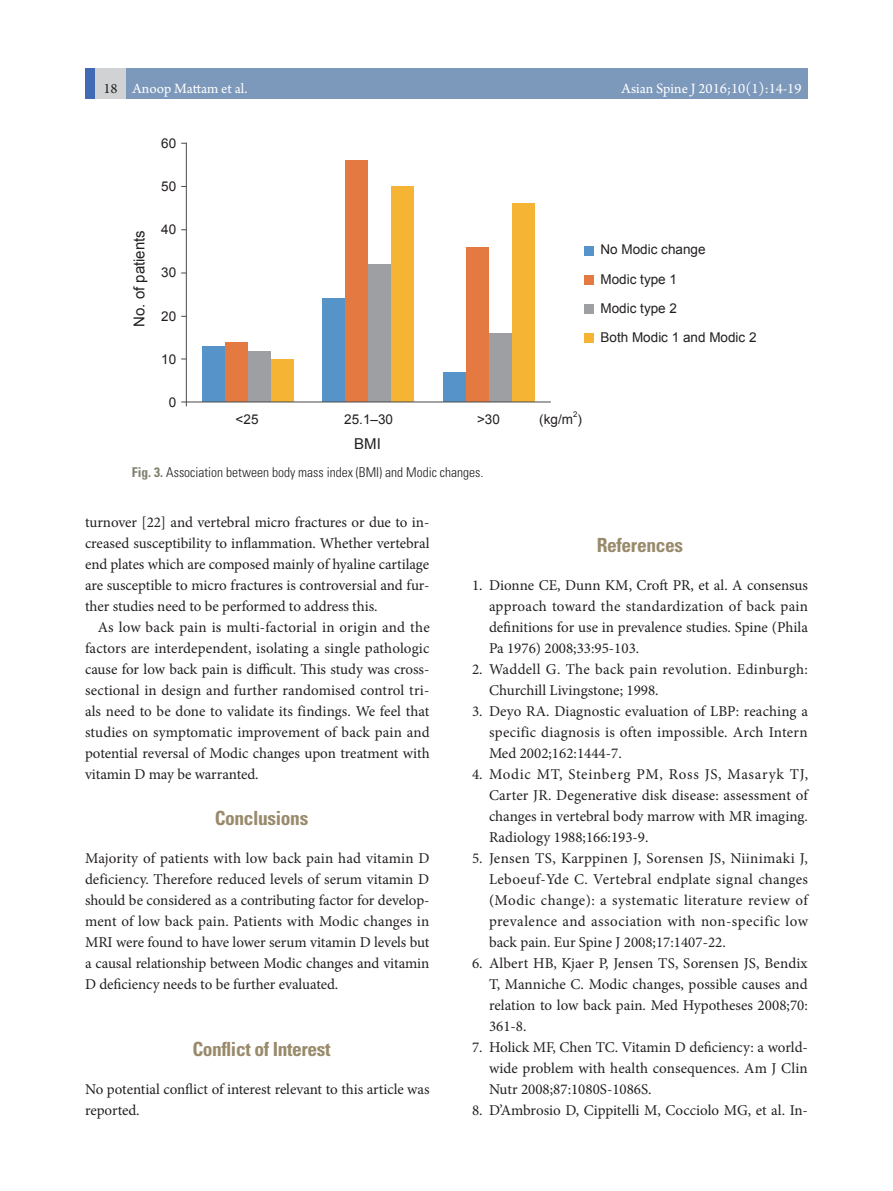
<style>
.page{position:relative;width:893px;height:1191px;background:#fff}
.page>*{position:absolute;margin:0;border:0;box-sizing:border-box;transform-origin:0 0}
.본문_대제목{font:700 condensed 19.5px "Univers LT Std";letter-spacing:-.02em;color:#998a6b}
.참고문헌_1-9{font:15px/21px "Minion Pro";color:#231f20;text-align:justify}
.본문_내용{font:15px/21px "Minion Pro";letter-spacing:-.005em;color:#231f20;text-align:justify}
.본문_내용_첫문단{font:15px/21px "Minion Pro";letter-spacing:-.005em;color:#231f20;text-align:justify}
.t1{font:15px "Arno Pro";color:#fff}
.t2{font:15px "Arial";color:#231f20}
.t3{font:13.5px "Arial";color:#231f20}
.표_그림설명{font:300 condensed 13.5px "Univers LT Std";color:#231f20}
.t4{font:7.8px "Arial";color:#231f20}
.s1{color:#231f20}
.s2{font-weight:700;color:#82806e}
</style>
<div class="page">
<div style="left:85px;top:68px;width:58px;height:31px;background:#d1d2d4"></div>
<div style="left:126px;top:68px;width:682px;height:31px;background:#7c98bb"></div>
<div style="left:85px;top:68px;width:10px;height:31px;background:#406ab4"></div>
<div style="left:585px;top:246px;width:9px;height:10px;background:#5593c8"></div>
<div style="left:585px;top:275px;width:9px;height:10px;background:#e47941"></div>
<div style="left:585px;top:304px;width:9px;height:9px;background:#9d9fa3"></div>
<div style="left:585px;top:333px;width:9px;height:9px;background:#f6b435"></div>
<hr style="left:186px;top:143px;width:1px;height:263px;background:#4b4c4d">
<div style="left:202px;top:346px;width:23px;height:56px;background:#5593c8"></div>
<div style="left:225px;top:342px;width:23px;height:60px;background:#e47941"></div>
<div style="left:248px;top:351px;width:23px;height:51px;background:#9d9fa3"></div>
<div style="left:271px;top:359px;width:23px;height:43px;background:#f6b435"></div>
<div style="left:322px;top:298px;width:23px;height:104px;background:#5593c8"></div>
<div style="left:345px;top:160px;width:23px;height:242px;background:#e47941"></div>
<div style="left:368px;top:264px;width:23px;height:138px;background:#9d9fa3"></div>
<div style="left:391px;top:186px;width:23px;height:216px;background:#f6b435"></div>
<div style="left:443px;top:372px;width:23px;height:30px;background:#5593c8"></div>
<div style="left:466px;top:247px;width:23px;height:155px;background:#e47941"></div>
<div style="left:489px;top:334px;width:23px;height:68px;background:#9d9fa3"></div>
<div style="left:512px;top:204px;width:23px;height:198px;background:#f6b435"></div>
<hr style="left:181px;top:401px;width:370px;height:1px;background:#4b4c4d">
<p class="t1" style="left:103px;top:80px;width:146px"><span class="s1">18</span> Anoop Mattam et al.</p>
<p class="t1" style="left:621px;top:80px;width:182px">Asian Spine J 2016;10(1):14-19</p>
<p class="t2" style="left:130px;top:327px;width:98px;rotate:-90deg">No. of patients</p>
<p class="t3" style="left:161px;top:134px;width:17px">60</p>
<p class="t3" style="left:161px;top:177px;width:17px">50</p>
<p class="t3" style="left:161px;top:220px;width:17px">40</p>
<p class="t3" style="left:161px;top:264px;width:17px">30</p>
<p class="t3" style="left:161px;top:307px;width:17px">20</p>
<p class="t3" style="left:161px;top:350px;width:17px">10</p>
<p class="t3" style="left:169px;top:393px;width:9px">0</p>
<p class="t3" style="left:236px;top:410px;width:24px">&lt;25</p>
<p class="t3" style="left:344px;top:410px;width:50px">25.1–30</p>
<p class="t2" style="left:354px;top:434px;width:28px">BMI</p>
<p class="t3" style="left:477px;top:410px;width:24px">&gt;30</p>
<p class="표_그림설명" style="left:132px;top:464px;width:353px"><span class="s2">Fig. 3.</span> Association between body mass index (BMI) and Modic changes.</p>
<p class="t3" style="left:600px;top:241px;width:107px">No Modic change</p>
<p class="t3" style="left:600px;top:270px;width:78px">Modic type 1</p>
<p class="t3" style="left:600px;top:299px;width:78px">Modic type 2</p>
<p class="t3" style="left:600px;top:329px;width:158px">Both Modic 1 and Modic 2</p>
<p class="t4" style="left:573px;top:409px;width:6px">2</p>
<p class="t3" style="left:539px;top:410px;width:44px">(kg/m )</p>
<p class="본문_내용" style="left:85px;top:511px;width:346px">turnover [22] and vertebral micro fractures or due to in&shy;creased susceptibility to inflammation. Whether vertebral end plates which are composed mainly of hyaline cartilage are susceptible to micro fractures is controversial and fur&shy;ther studies need to be performed to address this.</p>
<p class="본문_내용" style="left:85px;top:616px;width:346px;text-indent:13px">As low back pain is multi-factorial in origin and the factors are interdependent, isolating a single pathologic cause for low back pain is difficult. This study was cross&shy;sectional in design and further randomised control tri&shy;als need to be done to validate its findings. We feel that studies on symptomatic improvement of back pain and potential reversal of Modic changes upon treatment with vitamin D may be warranted.</p>
<p class="본문_대제목" style="left:215px;top:805px;width:95px">Conclusions</p>
<p class="본문_내용_첫문단" style="left:85px;top:847px;width:346px">Majority of patients with low back pain had vitamin D deficiency. Therefore reduced levels of serum vitamin D should be considered as a contributing factor for develop&shy;ment of low back pain. Patients with Modic changes in MRI were found to have lower serum vitamin D levels but a causal relationship between Modic changes and vitamin D deficiency needs to be further evaluated.</p>
<p class="본문_대제목" style="left:192px;top:1036px;width:140px">Conflict of Interest</p>
<p class="본문_내용_첫문단" style="left:85px;top:1078px;width:346px">No potential conflict of interest relevant to this article was reported.</p>
<p class="본문_대제목" style="left:597px;top:532px;width:88px">References</p>
<p class="참고문헌_1-9" style="left:489px;top:574px;width:321px;text-indent:-17px">1. Dionne CE, Dunn KM, Croft PR, et al. A consensus approach toward the standardization of back pain definitions for use in prevalence studies. Spine (Phila Pa 1976) 2008;33:95-103.</p>
<p class="참고문헌_1-9" style="left:489px;top:658px;width:320px;text-indent:-17px">2. Waddell G. The back pain revolution. Edinburgh:<br>Churchill Livingstone; 1998.</p>
<p class="참고문헌_1-9" style="left:489px;top:700px;width:320px;text-indent:-17px">3. Deyo RA. Diagnostic evaluation of LBP: reaching a specific diagnosis is often impossible. Arch Intern Med 2002;162:1444-7.</p>
<p class="참고문헌_1-9" style="left:489px;top:763px;width:321px;text-indent:-17px">4. Modic MT, Steinberg PM, Ross JS, Masaryk TJ, Carter JR. Degenerative disk disease: assessment of changes in vertebral body marrow with MR imaging.<br>Radiology 1988;166:193-9.</p>
<p class="참고문헌_1-9" style="left:489px;top:847px;width:321px;text-indent:-17px">5. Jensen TS, Karppinen J, Sorensen JS, Niinimaki J, Leboeuf-Yde C. Vertebral endplate signal changes (Modic change): a systematic literature review of prevalence and association with non-specific low back pain. Eur Spine J 2008;17:1407-22.</p>
<p class="참고문헌_1-9" style="left:489px;top:952px;width:320px;text-indent:-17px">6. Albert HB, Kjaer P, Jensen TS, Sorensen JS, Bendix T, Manniche C. Modic changes, possible causes and relation to low back pain. Med Hypotheses 2008;70:<br>361-8.</p>
<p class="참고문헌_1-9" style="left:489px;top:1036px;width:320px;text-indent:-17px">7. Holick MF, Chen TC. Vitamin D deficiency: a world&shy;wide problem with health consequences. Am J Clin Nutr 2008;87:1080S-1086S.</p>
<p class="참고문헌_1-9" style="left:472px;top:1099px;width:337px">8. D’Ambrosio D, Cippitelli M, Cocciolo MG, et al. In-</p>
</div>
